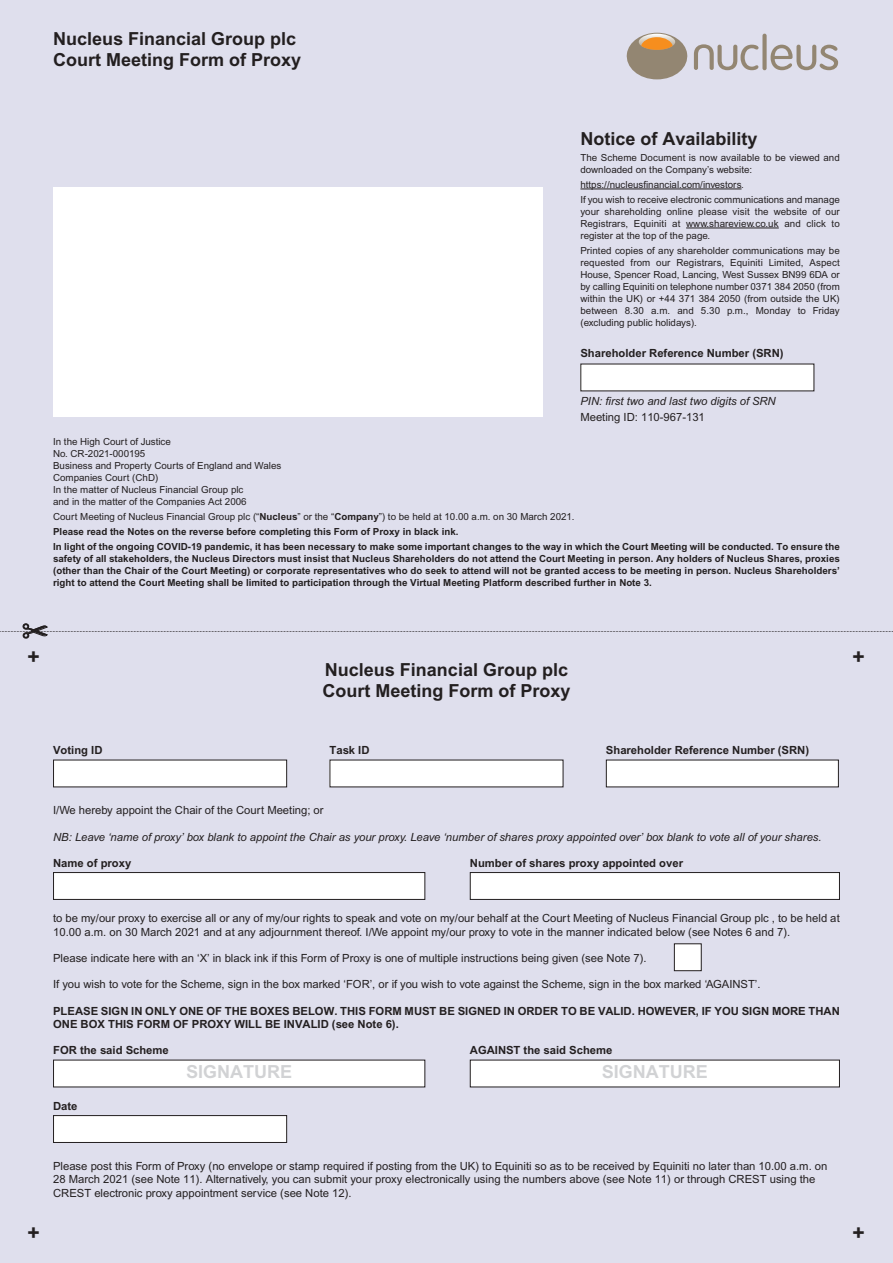
<style>
.page{position:relative;width:893px;height:1263px;background:#dfdfed}
.page>*{position:absolute;margin:0;border:0;box-sizing:border-box;transform-origin:0 0}
.t1{font:700 21px "Arial";color:#231f20}
.t2{font:700 18px/21px "Arial";color:#231f20}
.t3{font:700 18px "Arial";color:#d1d2d4}
.t4{font:11.25px/13.5px "Arial";color:#231f20}
.t5{font:700 11.25px/13.5px "Arial";color:#231f20}
.t6{font:italic 11.25px "Arial";color:#231f20}
.t7{font:9.75px/12px "Arial";color:#231f20}
.t8{font:700 9.75px/15px "Arial";color:#231f20}
.s1{font-weight:400}
</style>
<div class="page">
<div style="left:674px;top:944px;width:27px;height:27px;background:#fff"></div>
<div style="left:674px;top:943px;width:28px;height:28px;border:1px solid #231f20"></div>
<div style="left:470px;top:1060px;width:369px;height:27px;background:#fff"></div>
<div style="left:54px;top:1060px;width:371px;height:27px;background:#fff"></div>
<div style="left:54px;top:1115px;width:233px;height:27px;background:#fff"></div>
<div style="left:53px;top:1115px;width:234px;height:28px;border:1px solid #231f20"></div>
<div style="left:470px;top:872px;width:369px;height:27px;background:#fff"></div>
<div style="left:470px;top:872px;width:370px;height:28px;border:1px solid #231f20"></div>
<div style="left:54px;top:872px;width:371px;height:27px;background:#fff"></div>
<div style="left:53px;top:872px;width:372px;height:28px;border:1px solid #231f20"></div>
<div style="left:606px;top:760px;width:232px;height:27px;background:#fff"></div>
<div style="left:330px;top:760px;width:233px;height:27px;background:#fff"></div>
<div style="left:54px;top:760px;width:233px;height:27px;background:#fff"></div>
<hr style="left:580px;top:189px;width:161px;height:1px;background:#231f20">
<hr style="left:686px;top:228px;width:93px;height:1px;background:#231f20">
<div style="left:581px;top:364px;width:233px;height:27px;background:#fff"></div>
<div style="left:53px;top:187px;width:489px;height:230px;background:#fff"></div>
<div style="left:762px;top:34px;width:5px;height:36px;background:#938672;border-radius:2px"></div>
<svg style="left:771px;top:45px;width:67px;height:25px"></svg>
<svg style="left:627px;top:33px;width:131px;height:46px"></svg>
<svg style="left:0;top:631px;width:893px;height:1px"></svg>
<h2 class="t2" style="left:53px;top:30px;width:250px">Nucleus Financial Group plc<br>Court Meeting Form of Proxy</h2>
<h2 class="t2" style="left:580px;top:130px;width:179px">Notice of Availability</h2>
<p class="t7" style="left:580px;top:152px;width:261px">The Scheme Document is now available to be viewed and downloaded on the Company’s website:</p>
<p class="t7" style="left:580px;top:178px;width:261px;line-height:15px">https://nucleusfinancial.com/investors.<br>If you wish to receive electronic communications and manage</p>
<p class="t7" style="left:580px;top:206px;width:261px;text-align:justify">your shareholding online please visit the website of our Registrars, Equiniti at www.shareview.co.uk and click to register at the top of the page.</p>
<p class="t7" style="left:580px;top:245px;width:261px;text-align:justify">Printed copies of any shareholder communications may be requested from our Registrars, Equiniti Limited, Aspect House, Spencer Road, Lancing, West Sussex BN99 6DA or by calling Equiniti on telephone number 0371 384 2050 (from within the UK) or +44 371 384 2050 (from outside the UK) between 8.30 a.m. and 5.30 p.m., Monday to Friday (excluding public holidays).</p>
<p class="t5" style="left:580px;top:347px;width:205px">Shareholder Reference Number (SRN)</p>
<p class="t6" style="left:580px;top:397px;width:197px">PIN: first two and last two digits of SRN</p>
<p class="t4" style="left:580px;top:412px;width:126px">Meeting ID: 110-967-131</p>
<p class="t7" style="left:53px;top:436px;width:230px">In the High Court of Justice<br>No. CR-2021-000195<br>Business and Property Courts of England and Wales Companies Court (ChD)<br>In the matter of Nucleus Financial Group plc<br>and in the matter of the Companies Act 2006</p>
<p class="t8" style="left:53px;top:510px;width:788px"><span class="s1">Court Meeting of Nucleus Financial Group plc (“</span>Nucleus<span class="s1">” or the “</span>Company<span class="s1">”) to be held at 10.00 a.m. on 30 March 2021.<br></span>Please read the Notes on the reverse before completing this Form of Proxy in black ink.<br>In light of the ongoing COVID-19 pandemic, it has been necessary to make some important changes to the way in which the Court Meeting will be conducted. To ensure the</p>
<p class="t8" style="left:53px;top:553px;width:788px;line-height:12px;text-align:justify">safety of all stakeholders, the Nucleus Directors must insist that Nucleus Shareholders do not attend the Court Meeting in person. Any holders of Nucleus Shares, proxies (other than the Chair of the Court Meeting) or corporate representatives who do seek to attend will not be granted access to be meeting in person. Nucleus Shareholders’ right to attend the Court Meeting shall be limited to participation through the Virtual Meeting Platform described further in Note 3.</p>
<h1 class="t1" style="left:28px;top:648px;width:14px">+</h1>
<h1 class="t1" style="left:853px;top:648px;width:14px">+</h1>
<h2 class="t2" style="left:322px;top:661px;width:250px">Nucleus Financial Group plc<br>Court Meeting Form of Proxy</h2>
<p class="t5" style="left:53px;top:745px;width:51px">Voting ID</p>
<p class="t5" style="left:330px;top:745px;width:42px">Task ID</p>
<p class="t5" style="left:606px;top:745px;width:205px">Shareholder Reference Number (SRN)</p>
<p class="t4" style="left:53px;top:805px;width:272px">I/We hereby appoint the Chair of the Court Meeting; or</p>
<p class="t6" style="left:53px;top:832px;width:770px">NB: Leave ‘name of proxy’ box blank to appoint the Chair as your proxy. Leave ‘number of shares proxy appointed over’ box blank to vote all of your shares.</p>
<p class="t5" style="left:53px;top:857px;width:80px">Name of proxy</p>
<p class="t5" style="left:470px;top:857px;width:215px">Number of shares proxy appointed over</p>
<p class="t4" style="left:53px;top:913px;width:788px">to be my/our proxy to exercise all or any of my/our rights to speak and vote on my/our behalf at the Court Meeting of Nucleus Financial Group plc , to be held at<br>10.00 a.m. on 30 March 2021 and at any adjournment thereof. I/We appoint my/our proxy to vote in the manner indicated below (see Notes 6 and 7).</p>
<p class="t4" style="left:53px;top:952px;width:595px">Please indicate here with an ‘X’ in black ink if this Form of Proxy is one of multiple instructions being given (see Note 7).</p>
<p class="t4" style="left:53px;top:979px;width:709px">If you wish to vote for the Scheme, sign in the box marked ‘FOR’, or if you wish to vote against the Scheme, sign in the box marked ‘AGAINST’.</p>
<p class="t5" style="left:53px;top:1005px;width:788px">PLEASE SIGN IN ONLY ONE OF THE BOXES BELOW. THIS FORM MUST BE SIGNED IN ORDER TO BE VALID. HOWEVER, IF YOU SIGN MORE THAN<br>ONE BOX THIS FORM OF PROXY WILL BE INVALID (see Note 6).</p>
<p class="t5" style="left:53px;top:1045px;width:117px">FOR the said Scheme</p>
<p class="t5" style="left:470px;top:1045px;width:144px">AGAINST the said Scheme</p>
<p class="t5" style="left:53px;top:1100px;width:26px">Date</p>
<h2 class="t3" style="left:186px;top:1065px;width:108px">SIGNATURE</h2>
<h2 class="t3" style="left:602px;top:1065px;width:108px">SIGNATURE</h2>
<p class="t4" style="left:53px;top:1160px;width:776px">Please post this Form of Proxy (no envelope or stamp required if posting from the UK) to Equiniti so as to be received by Equiniti no later than 10.00 a.m. on<br>28 March 2021 (see Note 11). Alternatively, you can submit your proxy electronically using the numbers above (see Note 11) or through CREST using the<br>CREST electronic proxy appointment service (see Note 12).</p>
<h1 class="t1" style="left:28px;top:1225px;width:14px">+</h1>
<h1 class="t1" style="left:853px;top:1225px;width:14px">+</h1>
</div>
